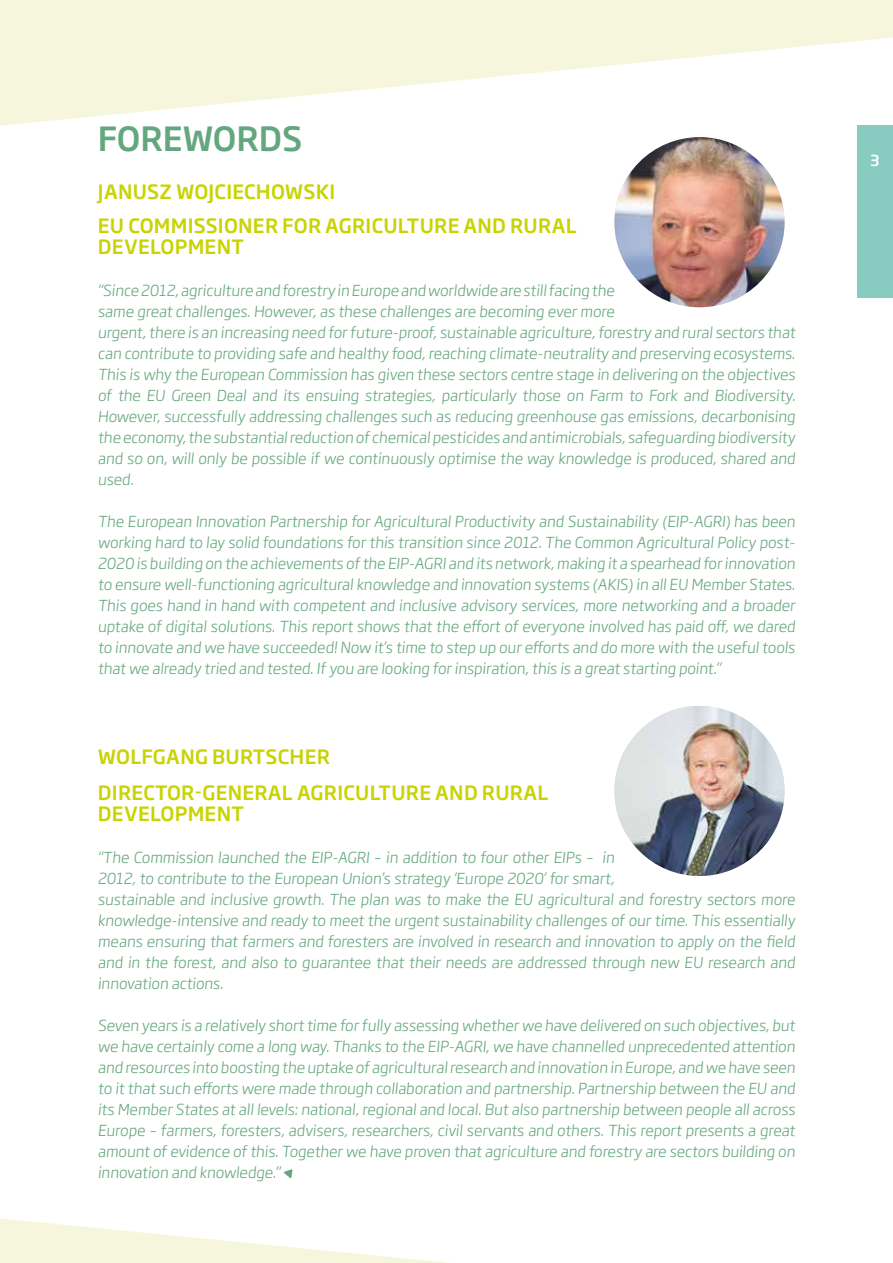
<style>
.page{position:relative;width:893px;height:1263px;background:#fff}
.page>*{position:absolute;margin:0;border:0;box-sizing:border-box;transform-origin:0 0}
.t1{font:500 33px "Soho Gothic Pro";color:#64a77e}
.t2{font:500 19.5px/34.5px "Soho Gothic Pro";letter-spacing:.015em;color:#c8d300}
.t3{font:300 15px/21px "Soho Gothic Pro";color:#64a77e}
.t4{font:500 15px "Soho Gothic Pro";color:#fff}
</style>
<div class="page">
<svg style="left:0;top:1218px;width:448px;height:45px"></svg>
<svg style="left:0;top:0;width:893px;height:126px;fill:#f5f6db"></svg>
<svg style="left:284px;top:1169px;width:9px;height:9px"></svg>
<img style="left:614px;top:137px;width:170px;height:170px;border-radius:85px">
<img style="left:614px;top:706px;width:170px;height:170px;border-radius:85px">
<div style="left:857px;top:125px;width:36px;height:173px;background:#88cbc0"></div>
<h1 class="t1" style="left:98px;top:112px;width:206px">FOREWORDS</h1>
<h2 class="t2" style="left:98px;top:173px;width:480px">JANUSZ WOJCIECHOWSKI<br>EU COMMISSIONER FOR AGRICULTURE AND RURAL</h2>
<h2 class="t2" style="left:98px;top:228px;width:147px">DEVELOPMENT</h2>
<p class="t3" style="left:98px;top:279px;width:701px">“Since 2012,agriculture and forestry in Europe and worldwide are stillfacing the<br>same great challenges. However, as these challenges are becoming ever more<br>urgent,there is an increasing need for future-proof,sustainable agriculture,forestry and ruralsectors that can contribute to providing safe and healthy food,reaching climate-neutrality and preserving ecosystems.<br>This is why the European Commission has given these sectors centre stage in delivering on the objectives of the EU Green Deal and its ensuing strategies, particularly those on Farm to Fork and Biodiversity.<br>However, successfully addressing challenges such as reducing greenhouse gas emissions, decarbonising the economy,the substantialreduction of chemicalpesticides and antimicrobials,safeguarding biodiversity and so on, will only be possible if we continuously optimise the way knowledge is produced, shared and used.</p>
<p class="t3" style="left:98px;top:510px;width:701px;text-align:justify">The European Innovation Partnership for Agricultural Productivity and Sustainability (EIP-AGRI) has been working hard to lay solid foundations for this transition since 2012. The Common Agricultural Policy post-2020 is building on the achievements of the EIP-AGRIand its network,making it a spearhead for innovation to ensure well-functioning agriculturalknowledge and innovation systems (AKIS) in allEU Member States.<br>This goes hand in hand with competent and inclusive advisory services, more networking and a broader uptake of digital solutions. This report shows that the effort of everyone involved has paid off, we dared to innovate and we have succeeded!Now it’s time to step up our efforts and do more with the usefultools that we already tried and tested.If you are looking for inspiration,this is a great starting point.”</p>
<h2 class="t2" style="left:98px;top:738px;width:452px;line-height:36px">WOLFGANG BURTSCHER<br>DIRECTOR-GENERAL AGRICULTURE AND RURAL</h2>
<h2 class="t2" style="left:98px;top:795px;width:147px">DEVELOPMENT</h2>
<p class="t3" style="left:98px;top:846px;width:701px">“The Commission launched the EIP-AGRI – in addition to four other EIPs – in<br>2012, to contribute to the European Union’s strategy ‘Europe 2020’ for smart,<br>sustainable and inclusive growth. The plan was to make the EU agricultural and forestry sectors more knowledge-intensive and ready to meet the urgent sustainability challenges of our time. This essentially means ensuring that farmers and foresters are involved in research and innovation to apply on the field and in the forest, and also to guarantee that their needs are addressed through new EU research and innovation actions.</p>
<p class="t3" style="left:98px;top:1014px;width:701px;text-align:justify">Seven years is a relatively short time for fully assessing whether we have delivered on such objectives,but we have certainly come a long way.Thanks to the EIP-AGRI,we have channelled unprecedented attention and resources into boosting the uptake of agriculturalresearch and innovation in Europe,and we have seen to it that such efforts were made through collaboration and partnership. Partnership between the EU and its Member States at all levels: national, regional and local. But also partnership between people all across Europe – farmers, foresters, advisers, researchers, civil servants and others. This report presents a great amount of evidence of this.Together we have proven that agriculture and forestry are sectors building on innovation and knowledge.”</p>
<p class="t4" style="left:870px;top:148px;width:11px">3</p>
</div>
